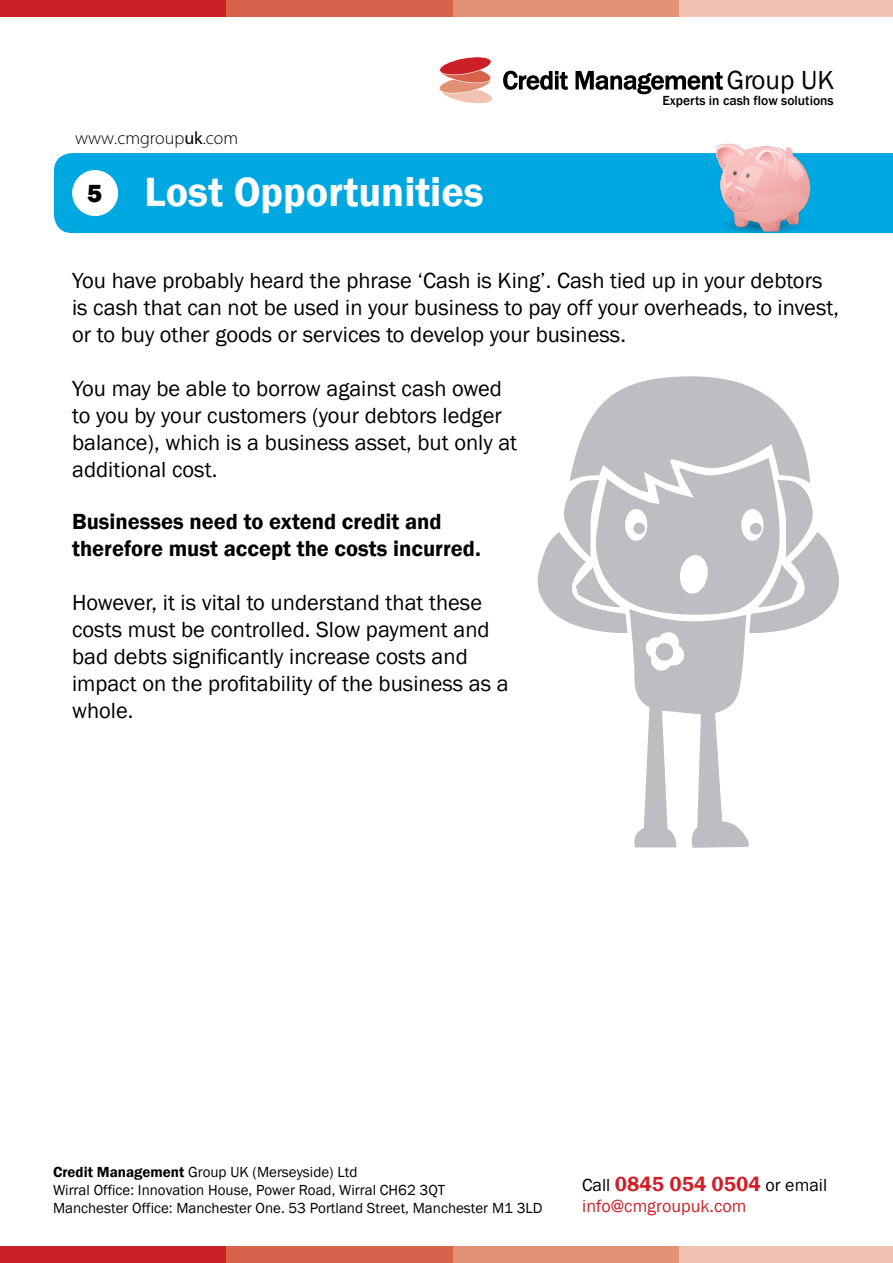
<style>
.page{position:relative;width:893px;height:1263px;background:#fff}
.page>*{position:absolute;margin:0;border:0;box-sizing:border-box;transform-origin:0 0}
.t1{font:600 42px "Franklin Gothic";color:#fff}
.t2{font:26.85px "Franklin Gothic";color:#000}
.t3{font:22.5px/27px "Franklin Gothic";color:#000}
.t4{font:600 22.5px/27px "Franklin Gothic";color:#000}
.t5{font:18px/21.5px "Franklin Gothic";color:#ce2129}
.t6{font:300 18px "Myriad Pro";color:#000}
.t7{font:15px/18px "Franklin Gothic";color:#000}
.t8{font:500 13.65px "Franklin Gothic";color:#000}
.s1{font-weight:400}
.s2{font-weight:800;font-size:25.5px;color:#000}
.s3{font-weight:600}
.s4{color:#000}
.s5{font-weight:600;font-size:21px}
</style>
<div class="page">
<svg style="left:439px;top:57px;width:53px;height:47px"></svg>
<svg style="left:503px;top:71px;width:65px;height:19px"></svg>
<svg style="left:575px;top:71px;width:148px;height:23px"></svg>
<div style="left:54px;top:153px;width:839px;height:80px;background:#00a8e2"></div>
<div style="left:72px;top:170px;width:46px;height:46px;background:#fff;border-radius:50%"></div>
<svg style="left:537px;top:376px;width:302px;height:472px"></svg>
<img style="left:717px;top:143px;width:96px;height:91px">
<div style="left:0;top:1247px;width:226px;height:16px;background:#cc2028"></div>
<div style="left:226px;top:1247px;width:227px;height:16px;background:#d86249"></div>
<div style="left:453px;top:1247px;width:226px;height:16px;background:#e29076"></div>
<div style="left:679px;top:1247px;width:214px;height:16px;background:#f0c3b3"></div>
<div style="left:0;top:0;width:226px;height:16px;background:#cc2028"></div>
<div style="left:226px;top:0;width:227px;height:16px;background:#d86249"></div>
<div style="left:453px;top:0;width:226px;height:16px;background:#e29076"></div>
<div style="left:679px;top:0;width:214px;height:16px;background:#f0c3b3"></div>
<p class="t6" style="left:75px;top:128px;width:164px">www.cmgroup<span class="s1">uk</span>.com</p>
<h1 class="t1" style="left:87px;top:166px;width:398px"><span class="s2">5</span> Lost Opportunities</h1>
<p class="t2" style="left:727px;top:63px;width:109px">Group UK</p>
<p class="t8" style="left:662px;top:92px;width:173px">Experts in cash flow solutions</p>
<p class="t3" style="left:72px;top:267px;width:768px">You have probably heard the phrase ‘Cash is King’. Cash tied up in your debtors is cash that can not be used in your business to pay off your overheads, to invest, or to buy other goods or services to develop your business.</p>
<p class="t3" style="left:72px;top:375px;width:447px">You may be able to borrow against cash owed to you by your customers (your debtors ledger balance), which is a business asset, but only at additional cost.</p>
<p class="t4" style="left:72px;top:508px;width:410px">Businesses need to extend credit and therefore must accept the costs incurred.</p>
<p class="t3" style="left:72px;top:589px;width:438px">However, it is vital to understand that these costs must be controlled. Slow payment and bad debts significantly increase costs and impact on the profitability of the business as a whole.</p>
<p class="t7" style="left:53px;top:1163px;width:491px"><span class="s3">Credit Management</span> Group UK (Merseyside) Ltd<br>Wirral Office: Innovation House, Power Road, Wirral CH62 3QT<br>Manchester Office: Manchester One. 53 Portland Street, Manchester M1 3LD</p>
<p class="t5" style="left:582px;top:1174px;width:246px"><span class="s4">Call</span> <span class="s5">0845 054 0504</span> <span class="s4">or email </span>info@cmgroupuk.com</p>
</div>
